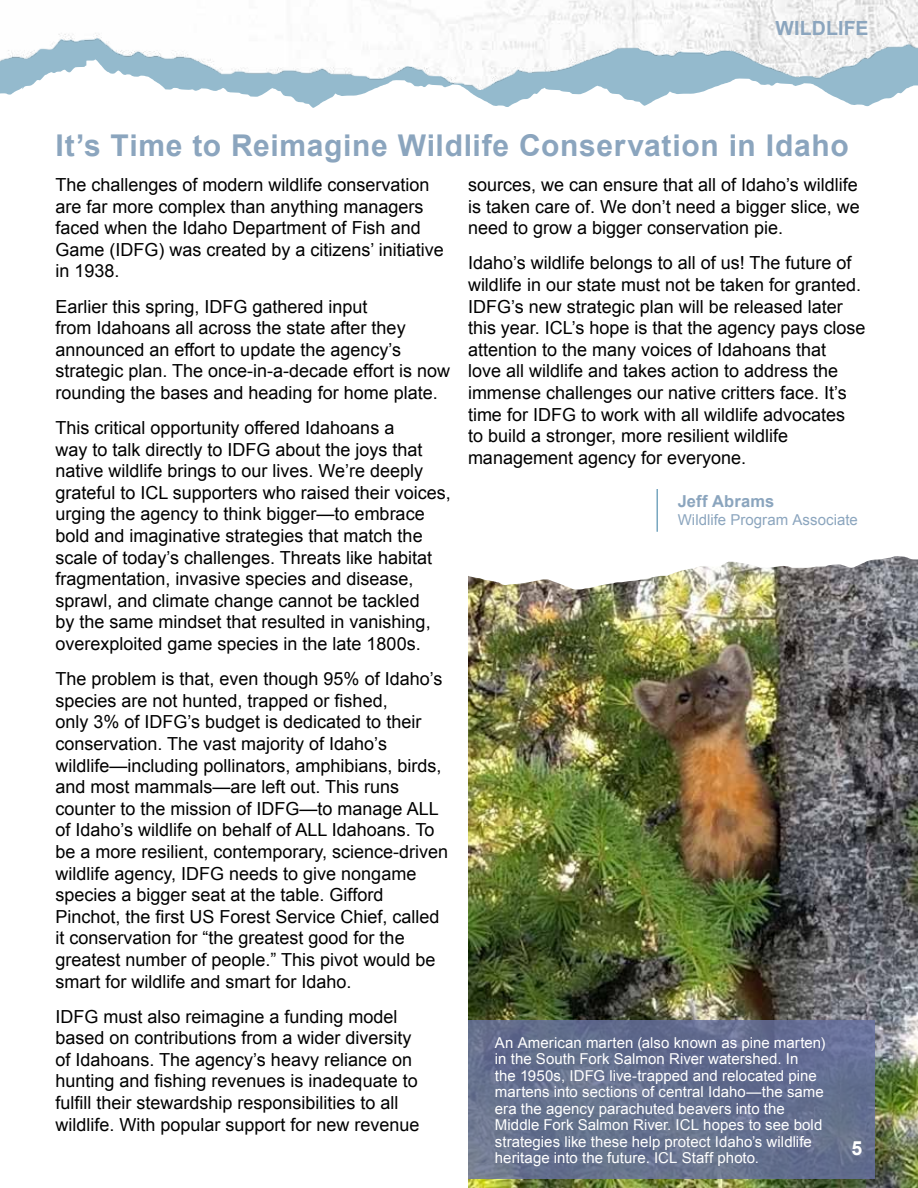
<style>
.page{position:relative;width:918px;height:1188px;background:#fff}
.page>*{position:absolute;margin:0;border:0;box-sizing:border-box;transform-origin:0 0}
.t1{font:700 30px "Arial";letter-spacing:.02em;color:#8ba5be}
.t2{font:700 19.5px "Arial";letter-spacing:.01em;color:#8ba5be}
.t3{font:700 19.5px "Arial";color:#fff}
.t4{font:18px/21.6px "Arial";color:#000}
.t5{font:700 16.5px "Arial";letter-spacing:.005em;color:#8ba5be}
.t6{font:15px/16.5px "Arial";letter-spacing:.005em;color:#fff}
.t7{font:15px "Arial";letter-spacing:.005em;color:#8ba5be}
</style>
<div class="page">
<svg style="left:194px;top:90px;width:316px;height:18px"></svg>
<svg style="left:311px;top:90px;width:594px;height:16px"></svg>
<svg style="left:0;top:90px;width:18px;height:5px"></svg>
<img style="left:0;top:0;width:918px;height:90px">
<img style="left:0;top:0;width:1px;height:80px">
<img style="left:469px;top:590px;width:449px;height:598px">
<svg style="left:468px;top:1020px;width:407px;height:159px;background:#646f8e"></svg>
<img style="left:468px;top:556px;width:450px;height:34px">
<hr style="left:656px;top:489px;width:2px;height:43px;background:#78a7c0">
<p class="t2" style="left:775px;top:16px;width:95px">WILDLIFE</p>
<h1 class="t1" style="left:56px;top:126px;width:795px">It’s Time to Reimagine Wildlife Conservation in Idaho</h1>
<p class="t4" style="left:56px;top:174px;width:390px">The challenges of modern wildlife conservation are far more complex than anything managers faced when the Idaho Department of Fish and Game (IDFG) was created by a citizens’ initiative in 1938.</p>
<p class="t4" style="left:56px;top:296px;width:396px">Earlier this spring, IDFG gathered input<br>from Idahoans all across the state after they announced an effort to update the agency’s strategic plan. The once-in-a-decade effort is now rounding the bases and heading for home plate.</p>
<p class="t4" style="left:56px;top:417px;width:397px">This critical opportunity offered Idahoans a<br>way to talk directly to IDFG about the joys that native wildlife brings to our lives. We’re deeply grateful to ICL supporters who raised their voices, urging the agency to think bigger—to embrace bold and imaginative strategies that match the scale of today’s challenges. Threats like habitat fragmentation, invasive species and disease, sprawl, and climate change cannot be tackled<br>by the same mindset that resulted in vanishing, overexploited game species in the late 1800s.</p>
<p class="t4" style="left:56px;top:668px;width:394px">The problem is that, even though 95% of Idaho’s species are not hunted, trapped or fished,<br>only 3% of IDFG’s budget is dedicated to their conservation. The vast majority of Idaho’s wildlife—including pollinators, amphibians, birds, and most mammals—are left out. This runs counter to the mission of IDFG—to manage ALL of Idaho’s wildlife on behalf of ALL Idahoans. To be a more resilient, contemporary, science-driven wildlife agency, IDFG needs to give nongame species a bigger seat at the table. Gifford Pinchot, the first US Forest Service Chief, called it conservation for “the greatest good for the greatest number of people.” This pivot would be smart for wildlife and smart for Idaho.</p>
<p class="t4" style="left:56px;top:1006px;width:366px">IDFG must also reimagine a funding model based on contributions from a wider diversity of Idahoans. The agency’s heavy reliance on hunting and fishing revenues is inadequate to fulfill their stewardship responsibilities to all wildlife. With popular support for new revenue</p>
<p class="t4" style="left:468px;top:174px;width:393px;text-align:justify">sources, we can ensure that all of Idaho’s wildlife is taken care of. We don’t need a bigger slice, we need to grow a bigger conservation pie.</p>
<p class="t4" style="left:468px;top:252px;width:399px">Idaho’s wildlife belongs to all of us! The future of wildlife in our state must not be taken for granted.<br>IDFG’s new strategic plan will be released later this year. ICL’s hope is that the agency pays close attention to the many voices of Idahoans that<br>love all wildlife and takes action to address the immense challenges our native critters face. It’s time for IDFG to work with all wildlife advocates<br>to build a stronger, more resilient wildlife management agency for everyone.</p>
<p class="t5" style="left:678px;top:491px;width:98px">Jeff Abrams</p>
<p class="t7" style="left:678px;top:510px;width:182px">Wildlife Program Associate</p>
<p class="t6" style="left:495px;top:1035px;width:332px">An American marten (also known as pine marten) in the South Fork Salmon River watershed. In<br>the 1950s, IDFG live-trapped and relocated pine martens into sections of central Idaho—the same era the agency parachuted beavers into the Middle Fork Salmon River. ICL hopes to see bold strategies like these help protect Idaho’s wildlife heritage into the future. ICL Staff photo.</p>
<p class="t3" style="left:852px;top:1136px;width:12px">5</p>
</div>
